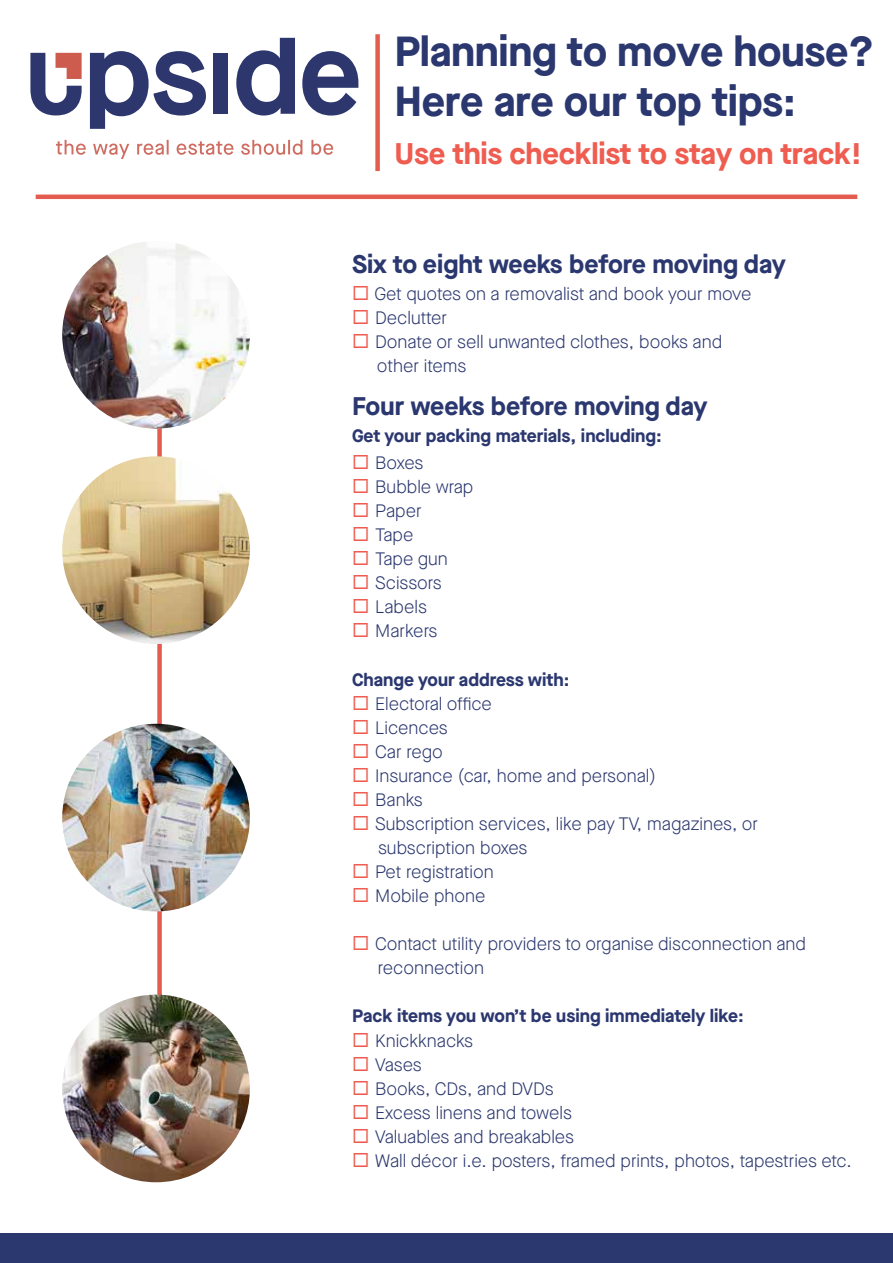
<style>
.page{position:relative;width:893px;height:1263px;background:#fff}
.page>*{position:absolute;margin:0;border:0;box-sizing:border-box;transform-origin:0 0}
.t1{font:700 42px/50.4px "Maison Neue";letter-spacing:-.01em;color:#2b376f}
.t2{font:700 29.85px "Maison Neue";letter-spacing:-.01em;color:#ef5c50}
.t3{font:700 25.5px "Maison Neue";color:#2b376f}
.t4{font:300 18px/24px "Maison Neue";color:#2b376f}
.t5{font:700 18px "Maison Neue";color:#2b376f}
.s1{color:#ef5c50}
</style>
<div class="page">
<svg style="left:56px;top:140px;width:277px;height:19px"></svg>
<div style="left:213px;top:53px;width:15px;height:61px;background:#2d376e"></div>
<svg style="left:302px;top:51px;width:56px;height:65px"></svg>
<svg style="left:236px;top:38px;width:59px;height:78px"></svg>
<svg style="left:90px;top:51px;width:116px;height:78px"></svg>
<svg style="left:30px;top:53px;width:52px;height:62px"></svg>
<hr style="left:36px;top:195px;width:821px;height:4px;background:#e45c50">
<div style="left:157px;top:395px;width:5px;height:703px;background:#e45c50"></div>
<div style="left:375px;top:34px;width:5px;height:137px;background:#e45c50"></div>
<img style="left:62px;top:241px;width:188px;height:188px;border-radius:94px">
<img style="left:62px;top:456px;width:188px;height:188px;border-radius:94px">
<img style="left:62px;top:724px;width:188px;height:187px;border-radius:94px">
<img style="left:62px;top:994px;width:188px;height:188px;border-radius:94px">
<div style="left:0;top:1233px;width:893px;height:30px;background:#2b376f"></div>
<h1 class="t1" style="left:394px;top:25px;width:482px">Planning to move house?<br>Here are our top tips:</h1>
<h2 class="t2" style="left:394px;top:132px;width:469px">Use this checklist to stay on track!</h2>
<h3 class="t3" style="left:352px;top:246px;width:435px">Six to eight weeks before moving day</h3>
<p class="t4" style="left:352px;top:282px;width:401px"><span class="s1">◻</span> Get quotes on a removalist and book your move</p>
<p class="t4" style="left:352px;top:306px;width:96px"><span class="s1">◻</span> Declutter</p>
<p class="t4" style="left:377px;top:330px;width:347px;text-indent:-25px"><span class="s1">◻</span> Donate or sell unwanted clothes, books and other items</p>
<h3 class="t3" style="left:352px;top:388px;width:357px">Four weeks before moving day</h3>
<p class="t5" style="left:352px;top:423px;width:311px">Get your packing materials, including:</p>
<p class="t4" style="left:352px;top:451px;width:73px"><span class="s1">◻</span> Boxes</p>
<p class="t4" style="left:352px;top:475px;width:123px"><span class="s1">◻</span> Bubble wrap</p>
<p class="t4" style="left:352px;top:499px;width:71px"><span class="s1">◻</span> Paper</p>
<p class="t4" style="left:352px;top:523px;width:63px"><span class="s1">◻</span> Tape</p>
<p class="t4" style="left:352px;top:547px;width:97px"><span class="s1">◻</span> Tape gun</p>
<p class="t4" style="left:352px;top:571px;width:91px"><span class="s1">◻</span> Scissors</p>
<p class="t4" style="left:352px;top:595px;width:77px"><span class="s1">◻</span> Labels</p>
<p class="t4" style="left:352px;top:619px;width:87px"><span class="s1">◻</span> Markers</p>
<p class="t5" style="left:352px;top:667px;width:219px">Change your address with:</p>
<p class="t4" style="left:352px;top:691px;width:141px"><span class="s1">◻</span> Electoral office</p>
<p class="t4" style="left:352px;top:715px;width:97px"><span class="s1">◻</span> Licences</p>
<p class="t4" style="left:352px;top:739px;width:92px"><span class="s1">◻</span> Car rego</p>
<p class="t4" style="left:352px;top:763px;width:306px"><span class="s1">◻</span> Insurance (car, home and personal)</p>
<p class="t4" style="left:352px;top:787px;width:72px"><span class="s1">◻</span> Banks</p>
<p class="t4" style="left:378px;top:811px;width:381px;text-indent:-26px"><span class="s1">◻</span> Subscription services, like pay TV, magazines, or subscription boxes</p>
<p class="t4" style="left:352px;top:859px;width:143px"><span class="s1">◻</span> Pet registration</p>
<p class="t4" style="left:352px;top:883px;width:135px"><span class="s1">◻</span> Mobile phone</p>
<p class="t4" style="left:378px;top:931px;width:430px;text-indent:-26px"><span class="s1">◻</span> Contact utility providers to organise disconnection and reconnection</p>
<p class="t5" style="left:352px;top:1003px;width:393px">Pack items you won’t be using immediately like:</p>
<p class="t4" style="left:352px;top:1028px;width:123px"><span class="s1">◻</span> Knickknacks</p>
<p class="t4" style="left:352px;top:1052px;width:71px"><span class="s1">◻</span> Vases</p>
<p class="t4" style="left:352px;top:1076px;width:203px"><span class="s1">◻</span> Books, CDs, and DVDs</p>
<p class="t4" style="left:352px;top:1100px;width:221px"><span class="s1">◻</span> Excess linens and towels</p>
<p class="t4" style="left:352px;top:1124px;width:224px"><span class="s1">◻</span> Valuables and breakables</p>
<p class="t4" style="left:352px;top:1148px;width:501px"><span class="s1">◻</span> Wall décor i.e. posters, framed prints, photos, tapestries etc.</p>
</div>
